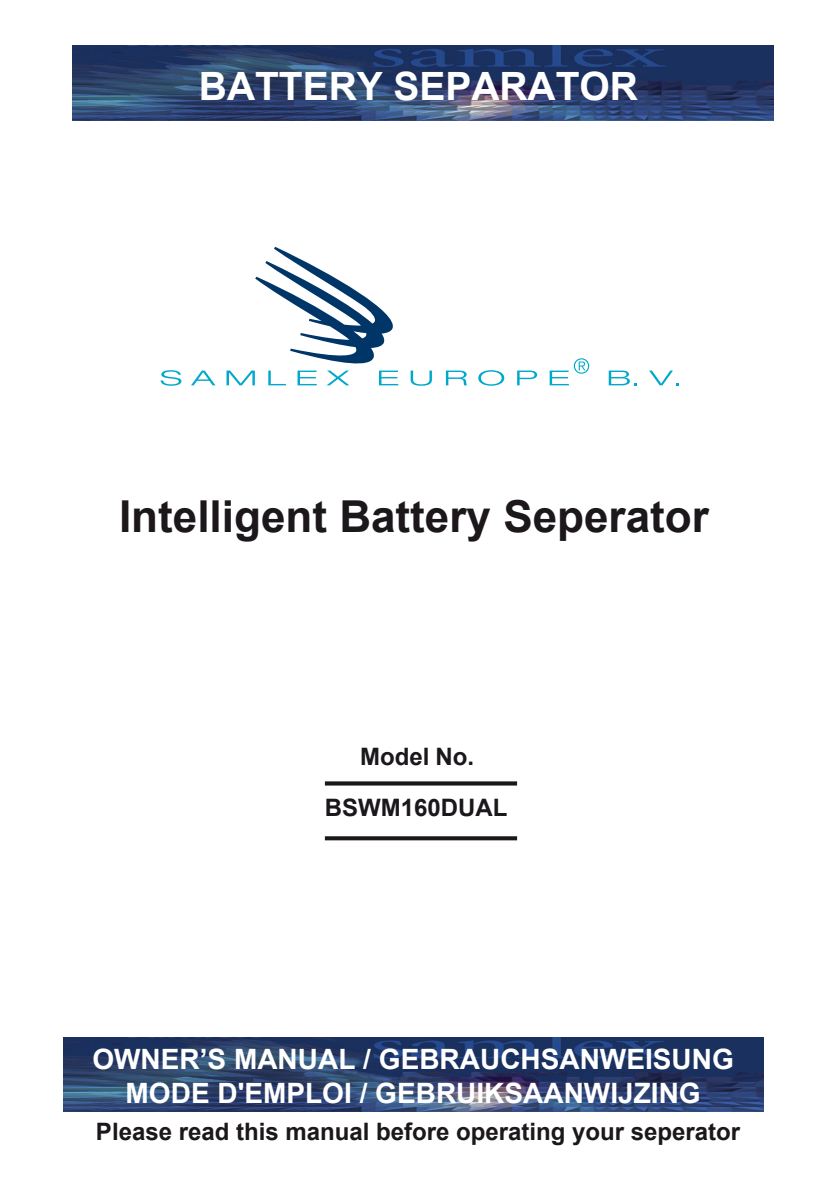
<style>
.page{position:relative;width:840px;height:1191px;background:#fff}
.page>*{position:absolute;margin:0;border:0;box-sizing:border-box;transform-origin:0 0}
.t1{font:700 44px "Arial";color:#1b171b}
.t2{font:700 39px "Arial";color:#fff}
.t3{font:700 28px/33.6px "Arial";color:#fff;text-align:center}
.t4{font:700 24px "Arial";color:#1b171b}
</style>
<div class="page">
<img style="left:72px;top:46px;width:700px;height:74px">
<img style="left:63px;top:1037px;width:700px;height:74px">
<svg style="left:325px;top:781px;width:192px;height:4px"></svg>
<svg style="left:325px;top:836px;width:192px;height:4px"></svg>
<svg style="left:160px;top:370px;width:21px;height:16px"></svg>
<svg style="left:191px;top:370px;width:24px;height:15px"></svg>
<svg style="left:410px;top:370px;width:21px;height:16px"></svg>
<svg style="left:445px;top:370px;width:22px;height:15px"></svg>
<svg style="left:478px;top:370px;width:26px;height:16px"></svg>
<svg style="left:517px;top:370px;width:20px;height:15px"></svg>
<svg style="left:608px;top:370px;width:29px;height:15px"></svg>
<svg style="left:649px;top:370px;width:29px;height:15px"></svg>
<svg style="left:226px;top:247px;width:172px;height:138px"></svg>
<svg style="left:549px;top:358px;width:40px;height:27px"></svg>
<h2 class="t2" style="left:199px;top:60px;width:440px">BATTERY SEPARATOR</h2>
<h1 class="t1" style="left:119px;top:487px;width:591px">Intelligent Battery Seperator</h1>
<p class="t4" style="left:360px;top:740px;width:115px">Model No.</p>
<p class="t4" style="left:324px;top:791px;width:184px">BSWM160DUAL</p>
<p class="t3" style="left:92px;top:1043px;width:642px">OWNER’S MANUAL / GEBRAUCHSANWEISUNG<br>MODE D'EMPLOI / GEBRUIKSAANWIJZING</p>
<p class="t4" style="left:96px;top:1115px;width:645px">Please read this manual before operating your seperator</p>
</div>
